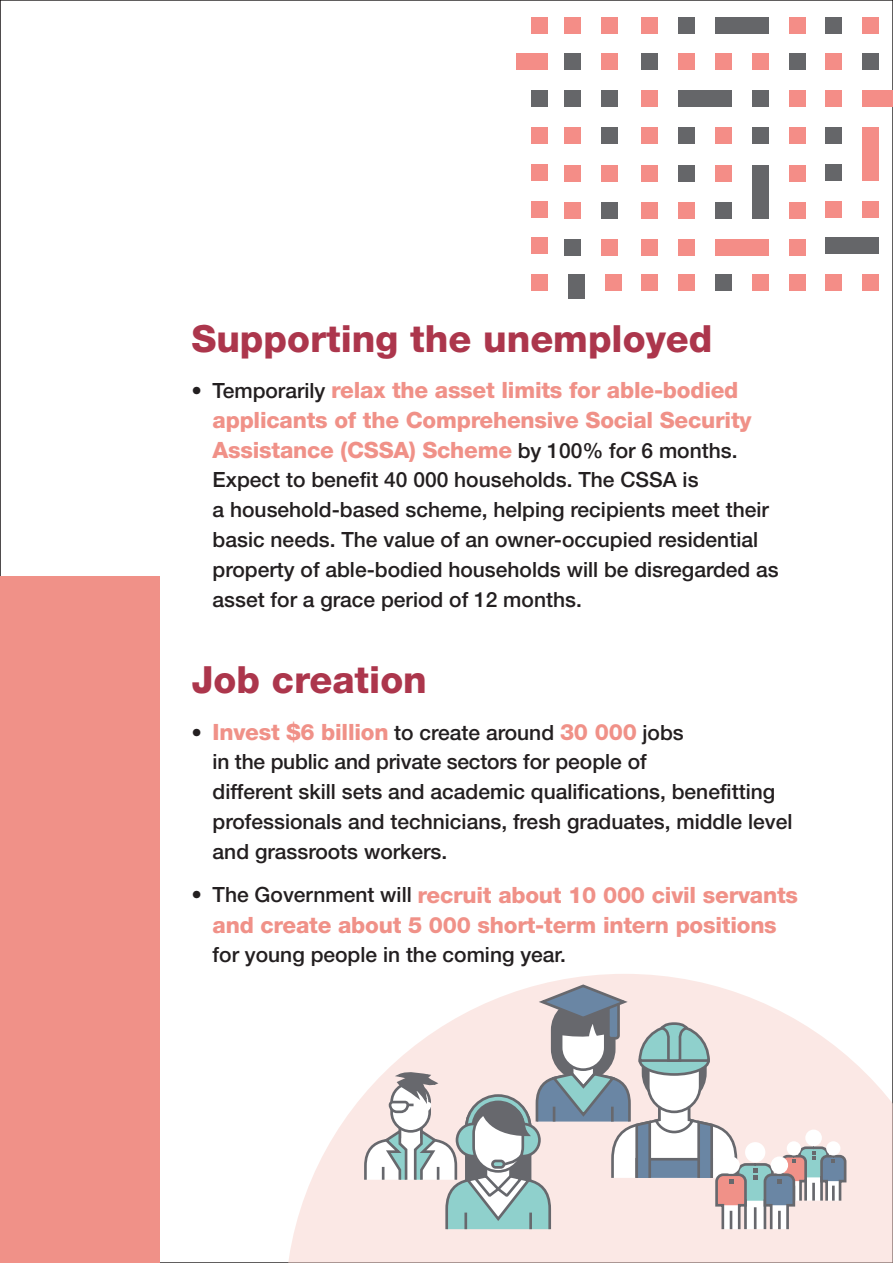
<style>
.page{position:relative;width:893px;height:1263px;background:#fff}
.page>*{position:absolute;margin:0;border:0;box-sizing:border-box;transform-origin:0 0}
.t1{font:800 37.5px "Helvetica Neue LT Std";color:#ac364c}
.t2{font:800 22.5px/30px "Helvetica Neue LT Std";letter-spacing:-.01em;color:#f09188}
.t3{font:500 21px/30px "Helvetica Neue LT Std";color:#231f20}
.s1{font-weight:500;font-size:21px;color:#231f20}
</style>
<div class="page">
<div style="left:531px;top:17px;width:17px;height:16px;background:#f48d87"></div>
<div style="left:826px;top:17px;width:16px;height:16px;background:#656669"></div>
<div style="left:862px;top:17px;width:17px;height:16px;background:#f48d87"></div>
<div style="left:516px;top:54px;width:32px;height:16px;background:#f48d87"></div>
<div style="left:826px;top:54px;width:16px;height:16px;background:#f48d87"></div>
<div style="left:862px;top:54px;width:17px;height:16px;background:#656669"></div>
<div style="left:531px;top:91px;width:17px;height:16px;background:#656669"></div>
<div style="left:826px;top:91px;width:16px;height:16px;background:#f48d87"></div>
<div style="left:862px;top:91px;width:31px;height:16px;background:#f48d87"></div>
<div style="left:531px;top:127px;width:17px;height:17px;background:#f48d87"></div>
<div style="left:826px;top:127px;width:16px;height:17px;background:#656669"></div>
<div style="left:862px;top:127px;width:17px;height:53px;background:#f48d87"></div>
<div style="left:531px;top:164px;width:17px;height:16px;background:#f48d87"></div>
<div style="left:826px;top:164px;width:16px;height:16px;background:#656669"></div>
<div style="left:531px;top:201px;width:17px;height:16px;background:#f48d87"></div>
<div style="left:826px;top:201px;width:16px;height:16px;background:#f48d87"></div>
<div style="left:862px;top:201px;width:17px;height:16px;background:#f48d87"></div>
<div style="left:531px;top:238px;width:17px;height:16px;background:#f48d87"></div>
<div style="left:826px;top:238px;width:53px;height:16px;background:#656669"></div>
<div style="left:531px;top:275px;width:17px;height:16px;background:#f48d87"></div>
<div style="left:605px;top:275px;width:16px;height:16px;background:#f48d87"></div>
<div style="left:642px;top:275px;width:16px;height:16px;background:#f48d87"></div>
<div style="left:678px;top:275px;width:17px;height:16px;background:#f48d87"></div>
<div style="left:715px;top:275px;width:17px;height:16px;background:#656669"></div>
<div style="left:752px;top:275px;width:16px;height:16px;background:#f48d87"></div>
<div style="left:789px;top:275px;width:16px;height:16px;background:#f48d87"></div>
<div style="left:826px;top:275px;width:16px;height:16px;background:#f48d87"></div>
<div style="left:862px;top:275px;width:17px;height:16px;background:#f48d87"></div>
<div style="left:568px;top:275px;width:16px;height:24px;background:#656669"></div>
<div style="left:565px;top:17px;width:16px;height:16px;background:#f48d87"></div>
<div style="left:601px;top:17px;width:17px;height:16px;background:#f48d87"></div>
<div style="left:642px;top:17px;width:16px;height:16px;background:#f48d87"></div>
<div style="left:565px;top:54px;width:16px;height:16px;background:#656669"></div>
<div style="left:601px;top:54px;width:17px;height:16px;background:#f48d87"></div>
<div style="left:565px;top:91px;width:16px;height:16px;background:#656669"></div>
<div style="left:601px;top:91px;width:17px;height:16px;background:#656669"></div>
<div style="left:565px;top:127px;width:16px;height:17px;background:#f48d87"></div>
<div style="left:601px;top:127px;width:17px;height:17px;background:#656669"></div>
<div style="left:678px;top:17px;width:17px;height:16px;background:#656669"></div>
<div style="left:715px;top:17px;width:53px;height:16px;background:#656669"></div>
<div style="left:789px;top:17px;width:16px;height:16px;background:#f48d87"></div>
<div style="left:642px;top:54px;width:16px;height:16px;background:#656669"></div>
<div style="left:678px;top:54px;width:17px;height:16px;background:#f48d87"></div>
<div style="left:715px;top:54px;width:17px;height:16px;background:#f48d87"></div>
<div style="left:752px;top:54px;width:16px;height:16px;background:#f48d87"></div>
<div style="left:789px;top:54px;width:16px;height:16px;background:#656669"></div>
<div style="left:642px;top:91px;width:16px;height:16px;background:#f48d87"></div>
<div style="left:678px;top:91px;width:54px;height:16px;background:#656669"></div>
<div style="left:752px;top:91px;width:16px;height:16px;background:#656669"></div>
<div style="left:789px;top:91px;width:16px;height:16px;background:#f48d87"></div>
<div style="left:642px;top:127px;width:16px;height:17px;background:#f48d87"></div>
<div style="left:678px;top:127px;width:17px;height:17px;background:#656669"></div>
<div style="left:715px;top:127px;width:17px;height:17px;background:#f48d87"></div>
<div style="left:752px;top:127px;width:16px;height:17px;background:#656669"></div>
<div style="left:789px;top:127px;width:16px;height:17px;background:#f48d87"></div>
<div style="left:565px;top:165px;width:16px;height:17px;background:#f48d87"></div>
<div style="left:601px;top:165px;width:17px;height:17px;background:#f48d87"></div>
<div style="left:565px;top:202px;width:16px;height:16px;background:#f48d87"></div>
<div style="left:601px;top:202px;width:17px;height:16px;background:#656669"></div>
<div style="left:565px;top:239px;width:16px;height:16px;background:#656669"></div>
<div style="left:642px;top:165px;width:16px;height:17px;background:#f48d87"></div>
<div style="left:678px;top:165px;width:17px;height:17px;background:#656669"></div>
<div style="left:715px;top:165px;width:17px;height:17px;background:#f48d87"></div>
<div style="left:789px;top:165px;width:16px;height:17px;background:#f48d87"></div>
<div style="left:642px;top:202px;width:16px;height:16px;background:#f48d87"></div>
<div style="left:678px;top:202px;width:17px;height:16px;background:#f48d87"></div>
<div style="left:715px;top:202px;width:17px;height:16px;background:#656669"></div>
<div style="left:752px;top:165px;width:16px;height:53px;background:#656669"></div>
<div style="left:789px;top:202px;width:16px;height:16px;background:#f48d87"></div>
<div style="left:642px;top:239px;width:16px;height:16px;background:#f48d87"></div>
<div style="left:601px;top:239px;width:17px;height:16px;background:#f48d87"></div>
<div style="left:678px;top:239px;width:17px;height:16px;background:#f48d87"></div>
<div style="left:715px;top:239px;width:53px;height:16px;background:#f48d87"></div>
<div style="left:789px;top:239px;width:16px;height:16px;background:#f48d87"></div>
<div style="left:0;top:576px;width:159px;height:687px;background:#f09188"></div>
<svg style="left:285px;top:974px;width:608px;height:289px;fill:#fbe8e5"></svg>
<svg style="left:363px;top:982px;width:485px;height:250px"></svg>
<h1 class="t1" style="left:191px;top:316px;width:522px">Supporting the unemployed</h1>
<p class="t2" style="left:213px;top:375px;width:540px;text-indent:-21px"><span class="s1">• Temporarily</span> relax the asset limits for able-bodied applicants of the Comprehensive Social Security<br>Assistance (CSSA) Scheme <span class="s1">by 100% for 6 months.</span></p>
<p class="t3" style="left:213px;top:464px;width:568px">Expect to benefit 40 000 households. The CSSA is<br>a household-based scheme, helping recipients meet their basic needs. The value of an owner-occupied residential property of able-bodied households will be disregarded as asset for a grace period of 12 months.</p>
<h1 class="t1" style="left:191px;top:658px;width:237px">Job creation</h1>
<p class="t2" style="left:191px;top:717px;width:494px"><span class="s1">•</span> Invest $6 billion <span class="s1">to create around</span> 30 000 <span class="s1">jobs</span></p>
<p class="t3" style="left:213px;top:746px;width:581px">in the public and private sectors for people of<br>different skill sets and academic qualifications, benefitting professionals and technicians, fresh graduates, middle level and grassroots workers.</p>
<p class="t2" style="left:191px;top:880px;width:608px;text-align:center"><span class="s1">• The Government will</span> recruit about 10 000 civil servants and create about 5 000 short-term intern positions</p>
<p class="t3" style="left:213px;top:939px;width:355px">for young people in the coming year.</p>
</div>
